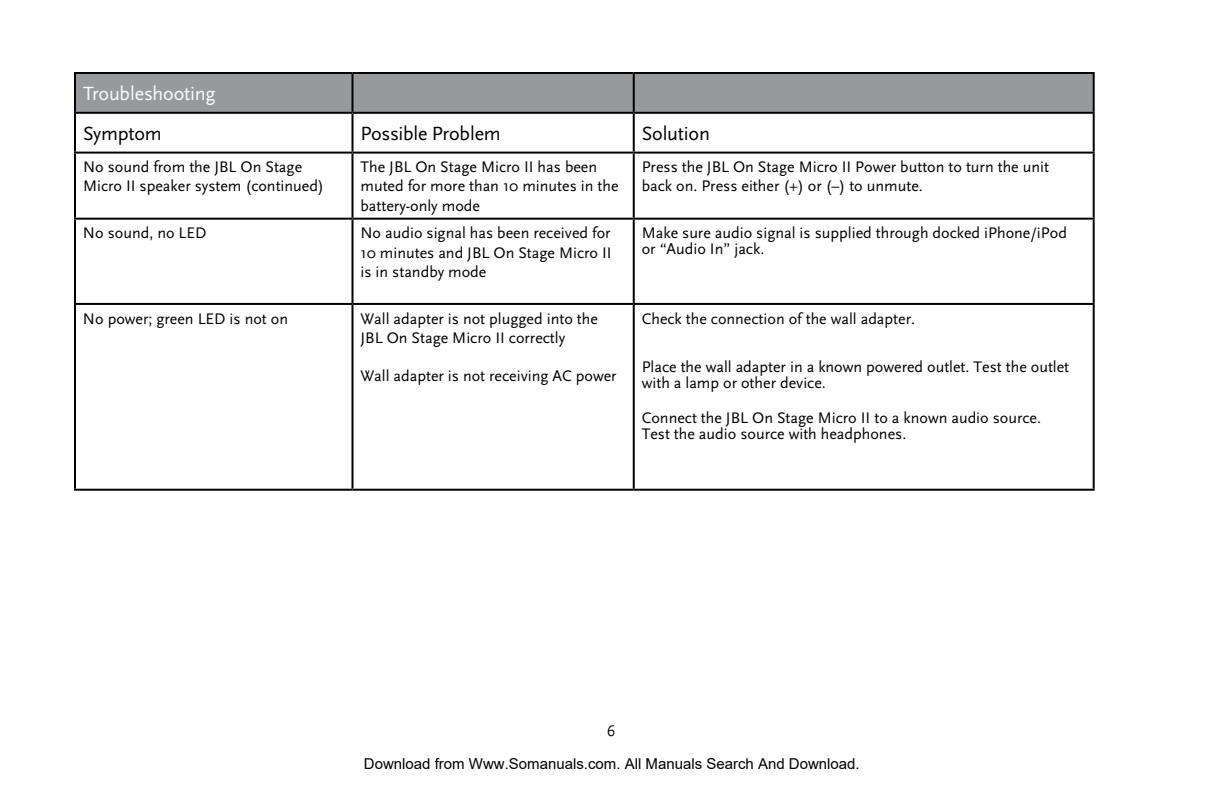
<style>
.page{position:relative;width:1224px;height:792px;background:#fff}
.page>*{position:absolute;margin:0;border:0;box-sizing:border-box;transform-origin:0 0}
.t1{font:20px "Scala Sans";letter-spacing:-.01em;color:#000}
.t2{font:20px "Scala Sans";letter-spacing:-.01em;color:#fafbfb}
.t3{font:16px/19.2px "Scala Sans";color:#000}
.t4{font:16px "Scala Sans";color:#000}
.t5{font:15px "Arial";color:#000}
</style>
<div class="page">
<div style="left:76px;top:74px;width:1017px;height:38px;background:#979a9c"></div>
<hr style="left:74px;top:72px;width:279px;height:2px;background:#000">
<hr style="left:74px;top:74px;width:2px;height:38px;background:#000">
<hr style="left:353px;top:72px;width:281px;height:2px;background:#000">
<hr style="left:352px;top:74px;width:2px;height:38px;background:#000">
<hr style="left:634px;top:72px;width:461px;height:2px;background:#000">
<hr style="left:633px;top:74px;width:2px;height:38px;background:#000">
<hr style="left:1093px;top:74px;width:2px;height:38px;background:#000">
<hr style="left:74px;top:112px;width:279px;height:2px;background:#000">
<hr style="left:74px;top:114px;width:2px;height:38px;background:#000">
<hr style="left:353px;top:112px;width:281px;height:2px;background:#000">
<hr style="left:352px;top:114px;width:2px;height:38px;background:#000">
<hr style="left:634px;top:112px;width:461px;height:2px;background:#000">
<hr style="left:633px;top:114px;width:2px;height:38px;background:#000">
<hr style="left:1093px;top:114px;width:2px;height:38px;background:#000">
<hr style="left:74px;top:152px;width:279px;height:2px;background:#000">
<hr style="left:74px;top:154px;width:2px;height:64px;background:#000">
<hr style="left:353px;top:152px;width:281px;height:2px;background:#000">
<hr style="left:352px;top:154px;width:2px;height:64px;background:#000">
<hr style="left:634px;top:152px;width:461px;height:2px;background:#000">
<hr style="left:633px;top:154px;width:2px;height:64px;background:#000">
<hr style="left:1093px;top:154px;width:2px;height:64px;background:#000">
<hr style="left:74px;top:218px;width:279px;height:2px;background:#000">
<hr style="left:74px;top:220px;width:2px;height:83px;background:#000">
<hr style="left:353px;top:218px;width:281px;height:2px;background:#000">
<hr style="left:352px;top:220px;width:2px;height:83px;background:#000">
<hr style="left:634px;top:218px;width:461px;height:2px;background:#000">
<hr style="left:633px;top:220px;width:2px;height:83px;background:#000">
<hr style="left:1093px;top:220px;width:2px;height:83px;background:#000">
<hr style="left:74px;top:303px;width:279px;height:2px;background:#000">
<hr style="left:74px;top:305px;width:2px;height:184px;background:#000">
<hr style="left:353px;top:303px;width:281px;height:2px;background:#000">
<hr style="left:352px;top:305px;width:2px;height:184px;background:#000">
<hr style="left:634px;top:303px;width:461px;height:2px;background:#000">
<hr style="left:633px;top:305px;width:2px;height:184px;background:#000">
<hr style="left:1093px;top:305px;width:2px;height:184px;background:#000">
<hr style="left:74px;top:489px;width:279px;height:2px;background:#000">
<hr style="left:353px;top:489px;width:281px;height:2px;background:#000">
<hr style="left:634px;top:489px;width:461px;height:2px;background:#000">
<svg style="left:638px;top:217px;width:432px;height:3px"></svg>
<p class="t2" style="left:83px;top:83px;width:134px">Troubleshooting</p>
<p class="t1" style="left:83px;top:123px;width:80px">Symptom</p>
<p class="t1" style="left:360px;top:123px;width:142px">Possible Problem</p>
<p class="t1" style="left:642px;top:123px;width:70px">Solution</p>
<p class="t3" style="left:83px;top:158px;width:242px">No sound from the JBL On Stage<br>Micro II speaker system (continued)</p>
<p class="t3" style="left:361px;top:158px;width:260px">The JBL On Stage Micro II has been muted for more than 10 minutes in the battery-only mode</p>
<p class="t3" style="left:642px;top:158px;width:409px">Press the JBL On Stage Micro II Power button to turn the unit back on. Press either (+) or (–) to unmute.</p>
<p class="t3" style="left:83px;top:224px;width:125px">No sound, no LED</p>
<p class="t3" style="left:361px;top:224px;width:253px;text-align:justify">No audio signal has been received for 10 minutes and JBL On Stage Micro II is in standby mode</p>
<p class="t3" style="left:642px;top:225px;width:427px;line-height:16px">Make sure audio signal is supplied through docked iPhone/iPod or “Audio In” jack.</p>
<p class="t3" style="left:83px;top:309px;width:207px">No power; green LED is not on</p>
<p class="t3" style="left:361px;top:309px;width:239px">Wall adapter is not plugged into the<br>JBL On Stage Micro II correctly</p>
<p class="t3" style="left:361px;top:367px;width:258px">Wall adapter is not receiving AC power</p>
<p class="t3" style="left:642px;top:309px;width:275px">Check the connection of the wall adapter.</p>
<p class="t3" style="left:642px;top:359px;width:429px;line-height:16px">Place the wall adapter in a known powered outlet. Test the outlet with a lamp or other device.</p>
<p class="t3" style="left:642px;top:410px;width:401px;line-height:16px">Connect the JBL On Stage Micro II to a known audio source.<br>Test the audio source with headphones.</p>
<p class="t4" style="left:607px;top:722px;width:10px">6</p>
<p class="t5" style="left:364px;top:755px;width:497px">Download from Www.Somanuals.com. All Manuals Search And Download.</p>
</div>
